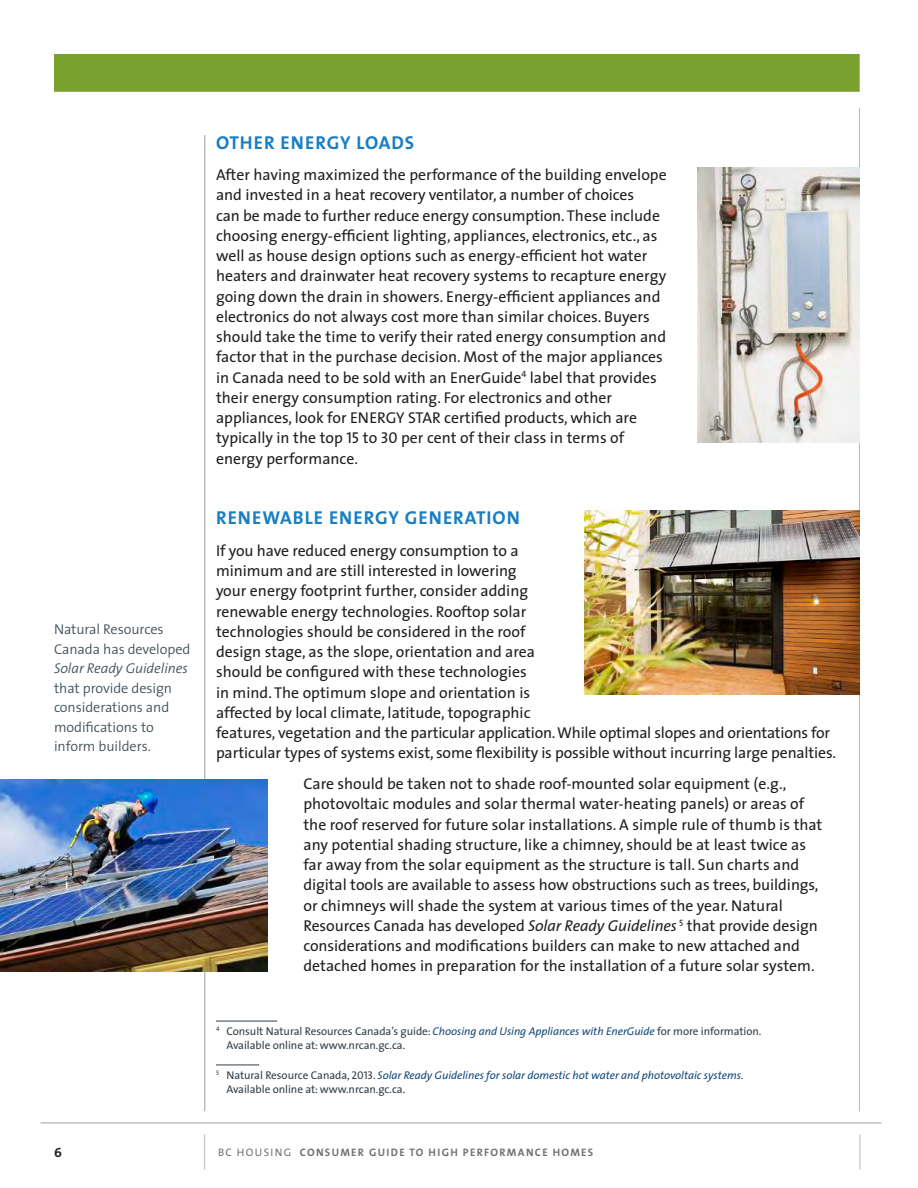
<style>
.page{position:relative;width:918px;height:1188px;background:#fff}
.page>*{position:absolute;margin:0;border:0;box-sizing:border-box;transform-origin:0 0}
.t1{font:18.75px "The Sans Bold Caps";letter-spacing:.05em;color:#197ec2}
.t2{font:15.75px/20.2px "The Sans";color:#231f20}
.t3{font:300 14.25px/19.5px "The Sans";letter-spacing:-.005em;color:#44535c}
.t4{font:italic 300 14.25px "The Sans";letter-spacing:-.005em;color:#44535c}
.t5{font:13.5px "The Sans Bold Caps";color:#231f20}
.t6{font:11.25px/14.7px "The Sans";letter-spacing:-.005em;color:#313f48}
.t7{font:italic 11.25px/14.7px "The Sans";letter-spacing:-.005em;color:#144a7c}
.t8{font:700 10.8px "The Sans";letter-spacing:.12em;color:#717074}
.s1{font-family:"The Sans Caps"}
.s2{font-style:italic}
.s3{font-style:italic;color:#144a7c}
.s4{font-style:normal;color:#313f48}
.s5{font-family:"The Sans Caps";font-style:normal;color:#313f48}
.s6{font-weight:400}
</style>
<div class="page">
<hr style="left:205px;top:135px;width:1px;height:976px;background:#717074">
<hr style="left:41px;top:1123px;width:841px;height:1px;background:#717074">
<div style="left:54px;top:54px;width:806px;height:38px;background:#78a22d"></div>
<hr style="left:859px;top:108px;width:1px;height:1003px;background:#717074">
<hr style="left:204px;top:1134px;width:1px;height:36px;background:#717074">
<hr style="left:860px;top:1134px;width:1px;height:36px;background:#717074">
<img style="left:698px;top:167px;width:161px;height:276px">
<img style="left:0;top:779px;width:268px;height:193px">
<img style="left:585px;top:511px;width:275px;height:183px">
<hr style="left:216px;top:1021px;width:61px;height:1px;background:#313f48">
<hr style="left:216px;top:1065px;width:43px;height:1px;background:#313f48">
<p class="t3" style="left:54px;top:619px;width:138px">Natural Resources<br>Canada has developed</p>
<p class="t4" style="left:54px;top:657px;width:135px">Solar Ready Guidelines</p>
<p class="t3" style="left:54px;top:678px;width:120px">that provide design considerations and modifications to inform builders.</p>
<p class="t1" style="left:216px;top:127px;width:200px">OTHER ENERGY LOADS</p>
<p class="t2" style="left:216px;top:164px;width:452px">After having maximized the performance of the building envelope and invested in a heat recovery ventilator, a number of choices<br>can be made to further reduce energy consumption. These include choosing energy-efficient lighting, appliances, electronics, etc., as well as house design options such as energy-efficient hot water heaters and drainwater heat recovery systems to recapture energy going down the drain in showers. Energy-efficient appliances and electronics do not always cost more than similar choices. Buyers should take the time to verify their rated energy consumption and factor that in the purchase decision. Most of the major appliances in Canada need to be sold with an EnerGuide<sup>4</sup> label that provides their energy consumption rating. For electronics and other appliances, look for ENERGY STAR certified products, which are typically in the top <span class="s1">15</span> to <span class="s1">30</span> per cent of their class in terms of energy performance.</p>
<p class="t1" style="left:216px;top:502px;width:305px">RENEWABLE ENERGY GENERATION</p>
<p class="t2" style="left:216px;top:540px;width:622px">If you have reduced energy consumption to a<br>minimum and are still interested in lowering<br>your energy footprint further, consider adding<br>renewable energy technologies. Rooftop solar<br>technologies should be considered in the roof<br>design stage, as the slope, orientation and area<br>should be configured with these technologies<br>in mind. The optimum slope and orientation is<br>affected by local climate, latitude, topographic<br>features, vegetation and the particular application. While optimal slopes and orientations for particular types of systems exist, some flexibility is possible without incurring large penalties.</p>
<p class="t2" style="left:303px;top:773px;width:520px">Care should be taken not to shade roof-mounted solar equipment (e.g., photovoltaic modules and solar thermal water-heating panels) or areas of the roof reserved for future solar installations. A simple rule of thumb is that any potential shading structure, like a chimney, should be at least twice as far away from the solar equipment as the structure is tall. Sun charts and digital tools are available to assess how obstructions such as trees, buildings, or chimneys will shade the system at various times of the year. Natural Resources Canada has developed <span class="s2">Solar Ready Guidelines</span> <sup>5</sup> that provide design considerations and modifications builders can make to new attached and detached homes in preparation for the installation of a future solar system.</p>
<p class="t6" style="left:226px;top:1023px;width:536px;text-indent:-10px"><sup>4</sup> Consult Natural Resources Canada’s guide: <span class="s3">Choosing and Using Appliances with EnerGuide</span> for more information.<br>Available online at: www.nrcan.gc.ca.</p>
<p class="t7" style="left:226px;top:1067px;width:519px;text-indent:-10px"><sup>5</sup> <span class="s4">Natural Resource Canada,</span> <span class="s5">2013</span><span class="s4">.</span> Solar Ready Guidelines for solar domestic hot water and photovoltaic systems<span class="s4">.<br>Available online at: www.nrcan.gc.ca.</span></p>
<p class="t5" style="left:54px;top:1141px;width:9px">6</p>
<p class="t8" style="left:218px;top:1144px;width:377px"><span class="s6">BC HOUSING</span> CONSUMER GUIDE TO HIGH PERFORMANCE HOMES</p>
</div>
